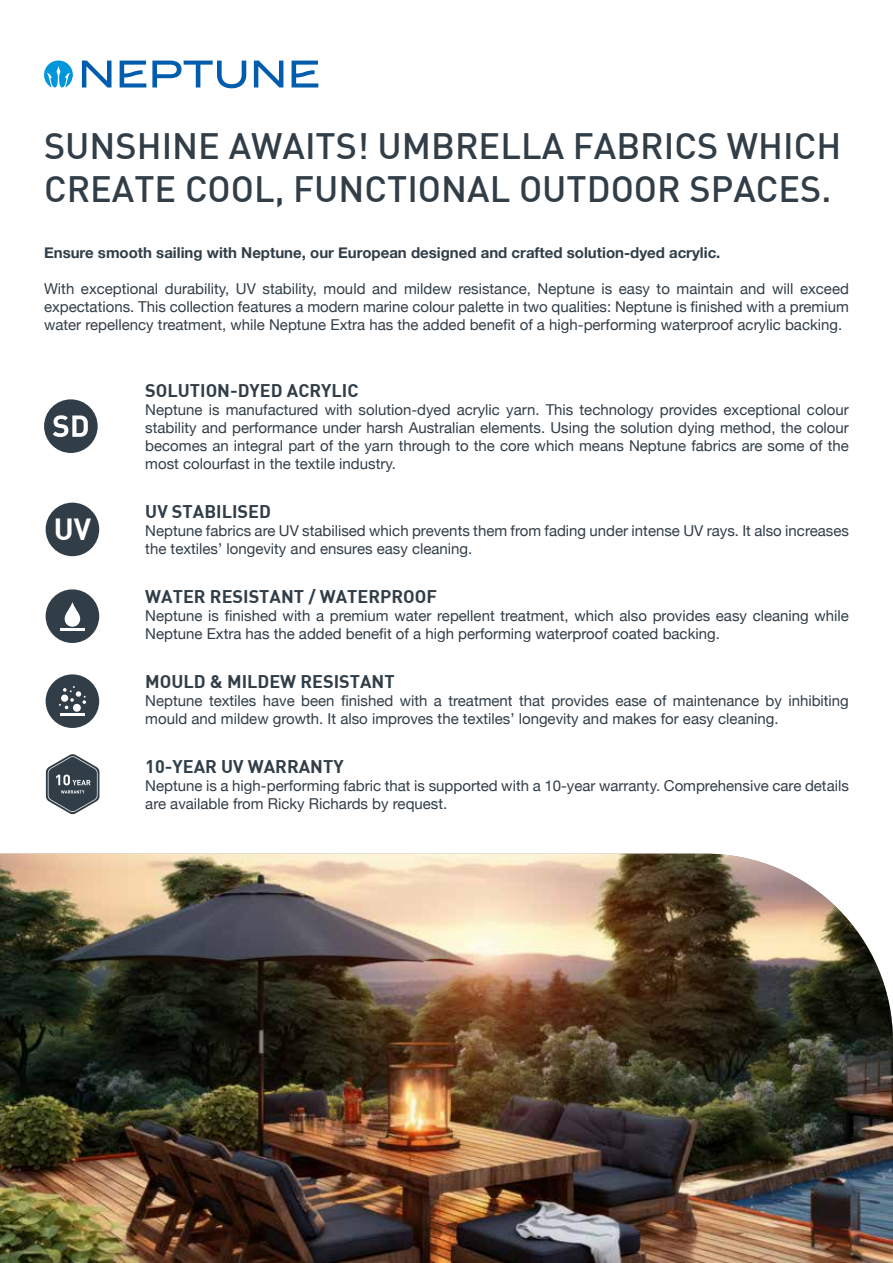
<style>
.page{position:relative;width:893px;height:1263px;background:#fff}
.page>*{position:absolute;margin:0;border:0;box-sizing:border-box;transform-origin:0 0}
.t1{font:500 36px/43.2px "DIN";color:#313e48}
.t2{font:700 30px "DIN";color:#fff}
.t3{font:700 18px "DIN";color:#313e48}
.t4{font:15px/18px "Helvetica Neue";color:#313e48}
.t5{font:700 15px "Helvetica Neue";color:#313e48}
</style>
<div class="page">
<svg style="left:44px;top:60px;width:29px;height:28px"></svg>
<svg style="left:82px;top:61px;width:29px;height:26px"></svg>
<svg style="left:152px;top:61px;width:94px;height:27px"></svg>
<svg style="left:254px;top:61px;width:29px;height:26px"></svg>
<svg style="left:292px;top:61px;width:26px;height:26px"></svg>
<svg style="left:120px;top:61px;width:26px;height:26px"></svg>
<svg style="left:46px;top:754px;width:53px;height:60px"></svg>
<div style="left:46px;top:503px;width:53px;height:53px;background:#313e48;border-radius:50%"></div>
<div style="left:46px;top:589px;width:53px;height:54px;background:#313e48;border-radius:50%"></div>
<svg style="left:65px;top:602px;width:15px;height:25px"></svg>
<hr style="left:60px;top:628px;width:25px;height:2px;background:#fff">
<div style="left:46px;top:674px;width:53px;height:54px;background:#313e48;border-radius:50%"></div>
<hr style="left:60px;top:713px;width:25px;height:2px;background:#fff">
<svg style="left:73px;top:704px;width:8px;height:8px"></svg>
<svg style="left:59px;top:686px;width:27px;height:23px"></svg>
<div style="left:44px;top:399px;width:54px;height:54px;background:#313e48;border-radius:50%"></div>
<svg style="left:53px;top:415px;width:35px;height:22px"></svg>
<img style="left:0;top:854px;width:893px;height:409px">
<h1 class="t1" style="left:44px;top:126px;width:799px">SUNSHINE AWAITS! UMBRELLA FABRICS WHICH<br>CREATE COOL, FUNCTIONAL OUTDOOR SPACES.</h1>
<p class="t5" style="left:44px;top:240px;width:678px">Ensure smooth sailing with Neptune, our European designed and crafted solution-dyed acrylic.</p>
<p class="t4" style="left:44px;top:280px;width:806px;text-align:justify">With exceptional durability, UV stability, mould and mildew resistance, Neptune is easy to maintain and will exceed expectations. This collection features a modern marine colour palette in two qualities: Neptune is finished with a premium water repellency treatment, while Neptune Extra has the added benefit of a high-performing waterproof acrylic backing.</p>
<h2 class="t2" style="left:54px;top:515px;width:39px">UV</h2>
<p class="t3" style="left:145px;top:382px;width:215px">SOLUTION-DYED ACRYLIC</p>
<p class="t4" style="left:145px;top:401px;width:705px;text-align:justify">Neptune is manufactured with solution-dyed acrylic yarn. This technology provides exceptional colour stability and performance under harsh Australian elements. Using the solution dying method, the colour becomes an integral part of the yarn through to the core which means Neptune fabrics are some of the most colourfast in the textile industry.</p>
<p class="t3" style="left:145px;top:503px;width:127px">UV STABILISED</p>
<p class="t4" style="left:145px;top:522px;width:705px">Neptune fabrics are UV stabilised which prevents them from fading under intense UV rays. It also increases the textiles’ longevity and ensures easy cleaning.</p>
<p class="t3" style="left:145px;top:588px;width:293px">WATER RESISTANT / WATERPROOF</p>
<p class="t4" style="left:145px;top:607px;width:705px">Neptune is finished with a premium water repellent treatment, which also provides easy cleaning while<br>Neptune Extra has the added benefit of a high performing waterproof coated backing.</p>
<p class="t3" style="left:145px;top:673px;width:251px">MOULD &amp; MILDEW RESISTANT</p>
<p class="t4" style="left:145px;top:692px;width:705px">Neptune textiles have been finished with a treatment that provides ease of maintenance by inhibiting mould and mildew growth. It also improves the textiles’ longevity and makes for easy cleaning.</p>
<p class="t3" style="left:145px;top:758px;width:200px">10-YEAR UV WARRANTY</p>
<p class="t4" style="left:145px;top:777px;width:705px">Neptune is a high-performing fabric that is supported with a 10-year warranty. Comprehensive care details are available from Ricky Richards by request.</p>
</div>
